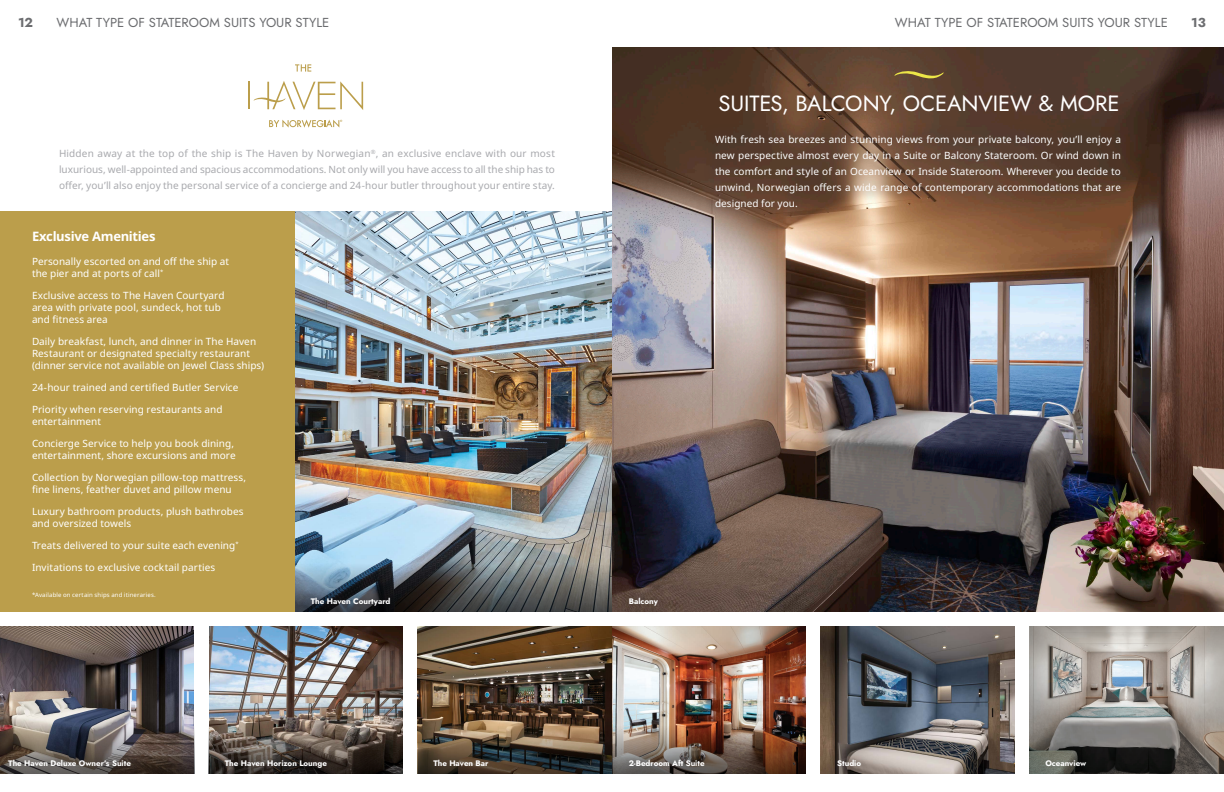
<style>
.page{position:relative;width:1224px;height:792px;background:#fff}
.page>*{position:absolute;margin:0;border:0;box-sizing:border-box;transform-origin:0 0}
.Headlines{font:22px "Jost";letter-spacing:-.005em;color:#fff}
.t1{font:13px "Jost";color:#6c6d70}
.t2{font:700 13px "Noto Sans";letter-spacing:-.025em;color:#fff}
.t3{font:10px/12px "Noto Sans";letter-spacing:.005em;color:#fff}
.t4{font:10px/16px "Noto Sans";letter-spacing:.005em;color:#a8a9ad;text-align:justify}
.t5{font:8px "Jost";color:#fff}
.t6{font:6px "Noto Sans";letter-spacing:.025em;color:#fff}
</style>
<div class="page">
<img style="left:0;top:626px;width:194px;height:99px">
<img style="left:418px;top:626px;width:388px;height:99px">
<img style="left:613px;top:725px;width:193px;height:49px">
<img style="left:295px;top:211px;width:317px;height:352px">
<svg style="left:295px;top:563px;width:317px;height:49px;background:#585f63"></svg>
<div style="left:0;top:211px;width:295px;height:401px;background:#bb9e4b"></div>
<img style="left:209px;top:626px;width:194px;height:99px">
<svg style="left:208px;top:725px;width:195px;height:49px;background:#5a4f47"></svg>
<svg style="left:0;top:725px;width:194px;height:49px;background:#5c5452"></svg>
<img style="left:418px;top:725px;width:195px;height:49px">
<svg style="left:295px;top:64px;width:16px;height:8px"></svg>
<hr style="left:248px;top:82px;width:2px;height:27px;background:#bb9e4b">
<svg style="left:254px;top:81px;width:109px;height:29px"></svg>
<svg style="left:269px;top:120px;width:73px;height:8px"></svg>
<div style="left:301px;top:588px;width:100px;height:28px;background:#231f20;opacity:.24"></div>
<div style="left:0;top:750px;width:141px;height:27px;background:#231f20;opacity:.24"></div>
<div style="left:215px;top:750px;width:122px;height:28px;background:#231f20;opacity:.24"></div>
<div style="left:423px;top:750px;width:76px;height:27px;background:#231f20;opacity:.24"></div>
<img style="left:612px;top:48px;width:612px;height:564px">
<div style="left:618px;top:588px;width:50px;height:28px;background:#231f20;opacity:.24"></div>
<div style="left:618px;top:749px;width:97px;height:28px;background:#231f20;opacity:.24"></div>
<div style="left:703px;top:123px;width:430px;height:99px;background:#433a3f;opacity:.18"></div>
<svg style="left:894px;top:70px;width:50px;height:9px"></svg>
<img style="left:820px;top:626px;width:194px;height:148px">
<div style="left:827px;top:750px;width:45px;height:27px;background:#231f20;opacity:.09"></div>
<img style="left:1030px;top:626px;width:194px;height:148px">
<div style="left:1035px;top:750px;width:62px;height:27px;background:#231f20;opacity:.09"></div>
<h2 class="t1" style="left:18px;top:14px;width:17px">12</h2>
<h2 class="t1" style="left:57px;top:14px;width:22px">What</h2>
<h2 class="t1" style="left:96px;top:14px;width:8px">type</h2>
<h2 class="t1" style="left:128px;top:14px;width:30px">of stateroom</h2>
<h2 class="t1" style="left:224px;top:14px;width:8px">suits</h2>
<h2 class="t1" style="left:259px;top:14px;width:10px">your</h2>
<h2 class="t1" style="left:296px;top:14px;width:8px">style</h2>
<h2 class="t1" style="left:895px;top:14px;width:22px">What</h2>
<h2 class="t1" style="left:935px;top:14px;width:8px">type</h2>
<h2 class="t1" style="left:967px;top:14px;width:30px">of stateroom</h2>
<h2 class="t1" style="left:1062px;top:14px;width:8px">suits</h2>
<h2 class="t1" style="left:1098px;top:14px;width:10px">your</h2>
<h2 class="t1" style="left:1134px;top:14px;width:8px">style</h2>
<h2 class="t1" style="left:1191px;top:14px;width:16px">13</h2>
<p class="t4" style="left:59px;top:145px;width:497px">Hidden away at the top of the ship is The Haven by Norwegian<sup>®</sup>, an exclusive enclave with our most luxurious, well-appointed and spacious accommodations. Not only will you have access to all the ship has to offer, you’ll also enjoy the personal service of a concierge and 24-hour butler throughout your entire stay.</p>
<p class="t2" style="left:32px;top:229px;width:125px">Exclusive Amenities</p>
<p class="t3" style="left:32px;top:256px;width:199px">Personally escorted on and off the ship at the pier and at ports of call<sup>*</sup></p>
<p class="t3" style="left:32px;top:290px;width:194px">Exclusive access to The Haven Courtyard area with private pool, sundeck, hot tub and fitness area</p>
<p class="t3" style="left:32px;top:336px;width:234px">Daily breakfast, lunch, and dinner in The Haven<br>Restaurant or designated specialty restaurant (dinner service not available on Jewel Class ships)</p>
<p class="t3" style="left:32px;top:382px;width:208px">24-hour trained and certified Butler Service</p>
<p class="t3" style="left:32px;top:404px;width:192px">Priority when reserving restaurants and entertainment</p>
<p class="t3" style="left:32px;top:438px;width:205px">Concierge Service to help you book dining, entertainment, shore excursions and more</p>
<p class="t3" style="left:32px;top:472px;width:216px">Collection by Norwegian pillow-top mattress, fine linens, feather duvet and pillow menu</p>
<p class="t3" style="left:32px;top:506px;width:213px">Luxury bathroom products, plush bathrobes and oversized towels</p>
<p class="t3" style="left:32px;top:540px;width:208px">Treats delivered to your suite each evening<sup>*</sup></p>
<p class="t3" style="left:32px;top:562px;width:185px">Invitations to exclusive cocktail parties</p>
<p class="t6" style="left:32px;top:592px;width:125px">*Available on certain ships and itineraries.</p>
<p class="t5" style="left:311px;top:596px;width:81px">The Haven Courtyard</p>
<p class="t5" style="left:8px;top:758px;width:124px">The Haven Deluxe Owner’s Suite</p>
<p class="t5" style="left:225px;top:758px;width:104px">The Haven Horizon Lounge</p>
<p class="t5" style="left:433px;top:758px;width:57px">The Haven Bar</p>
<p class="Headlines" style="left:718px;top:89px;width:403px">SUITES, BALCONY, OCEANVIEW &amp; MORE</p>
<p class="t3" style="left:715px;top:132px;width:407px;line-height:16px;text-align:justify">With fresh sea breezes and stunning views from your private balcony, you’ll enjoy a new perspective almost every day in a Suite or Balcony Stateroom. Or wind down in the comfort and style of an Oceanview or Inside Stateroom. Wherever you decide to unwind, Norwegian offers a wide range of contemporary accommodations that are designed for you.</p>
<p class="t5" style="left:629px;top:596px;width:31px">Balcony</p>
<p class="t5" style="left:629px;top:758px;width:77px">2-Bedroom Aft Suite</p>
<p class="t5" style="left:837px;top:758px;width:26px">Studio</p>
<p class="t5" style="left:1045px;top:758px;width:42px">Oceanview</p>
</div>
